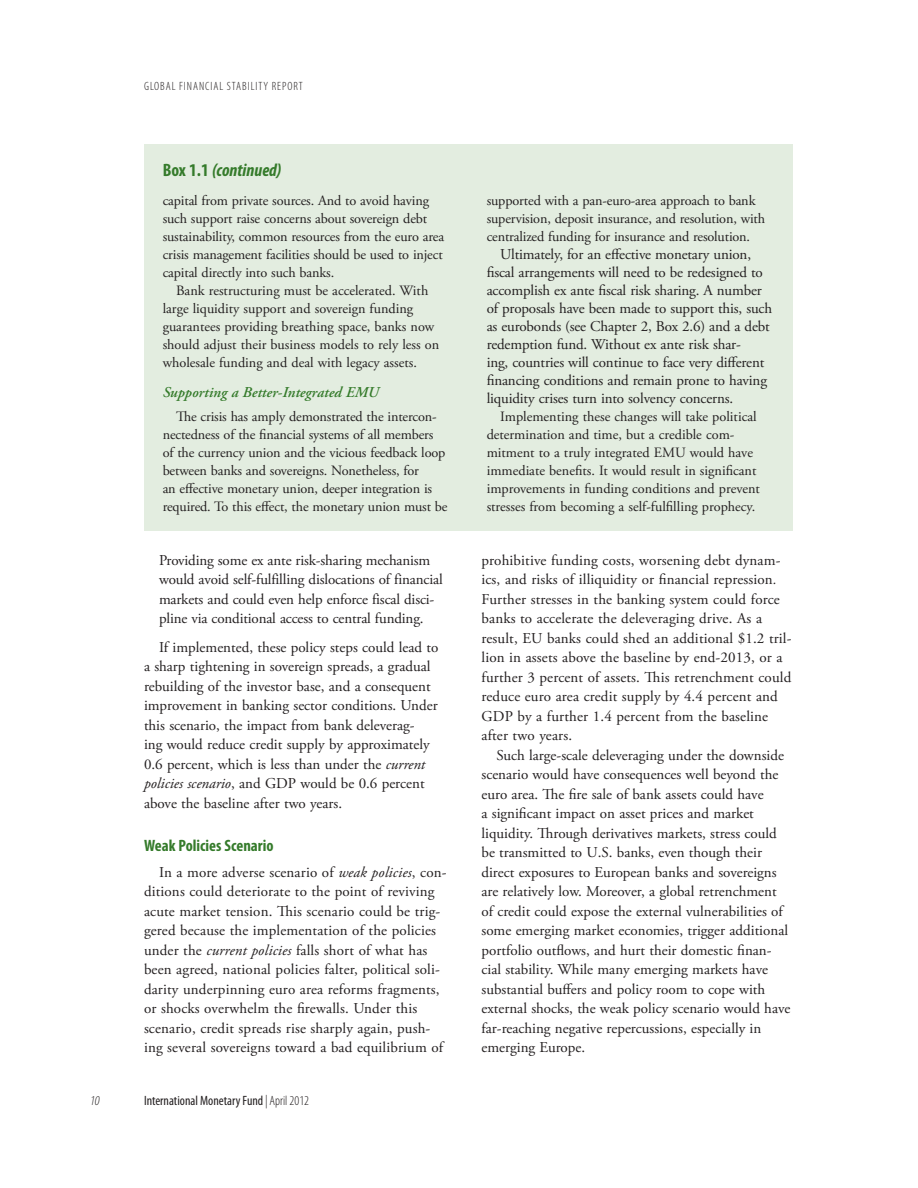
<style>
.page{position:relative;width:918px;height:1188px;background:#fff}
.page>*{position:absolute;margin:0;border:0;box-sizing:border-box;transform-origin:0 0}
.t1{font:italic 700 condensed 18px "Myriad Pro";color:#357b2b}
.t2{font:700 condensed 16.5px "Myriad Pro";color:#357b2b}
.t3{font:15px/19.5px "Adobe Garamond Pro";color:#231f20}
.t4{font:italic 600 15px "Adobe Garamond Pro";color:#357b2b}
.t5{font:14.25px/18px "Adobe Garamond Pro";letter-spacing:-.01em;color:#231f20}
.t6{font:condensed 13.5px "Myriad Pro";color:#231f20}
.t7{font:italic 300 condensed 13.5px "Myriad Pro";color:#231f20}
.t8{font:300 condensed 12px "Myriad Pro";letter-spacing:.08em;color:#231f20}
.s1{font-style:normal}
.s2{font-style:italic}
.s3{font-weight:300;font-style:italic}
.s4{font-weight:300}
</style>
<div class="page">
<div style="left:145px;top:144px;width:648px;height:387px;background:#e3ede0"></div>
<p class="t8" style="left:144px;top:80px;width:160px">GLOBAL FINANCIAL STABILITY REPORT</p>
<p class="t1" style="left:163px;top:158px;width:120px"><span class="s1">Box 1.1</span> (continued)</p>
<p class="t5" style="left:163px;top:192px;width:283px">capital from private sources. And to avoid having such support raise concerns about sovereign debt sustainability, common resources from the euro area crisis management facilities should be used to inject capital directly into such banks.</p>
<p class="t5" style="left:163px;top:282px;width:278px;text-indent:13px">Bank restructuring must be accelerated. With large liquidity support and sovereign funding guarantees providing breathing space, banks now should adjust their business models to rely less on wholesale funding and deal with legacy assets.</p>
<p class="t4" style="left:163px;top:384px;width:218px">Supporting a Better-Integrated EMU</p>
<p class="t5" style="left:163px;top:408px;width:286px;text-indent:13px">The crisis has amply demonstrated the intercon&shy;nectedness of the financial systems of all members of the currency union and the vicious feedback loop between banks and sovereigns. Nonetheless, for<br>an effective monetary union, deeper integration is required. To this effect, the monetary union must be</p>
<p class="t3" style="left:159px;top:551px;width:285px">Providing some ex ante risk-sharing mechanism would avoid self-fulfilling dislocations of financial markets and could even help enforce fiscal disci&shy;pline via conditional access to central funding.</p>
<p class="t3" style="left:144px;top:638px;width:296px;text-indent:15px">If implemented, these policy steps could lead to a sharp tightening in sovereign spreads, a gradual rebuilding of the investor base, and a consequent improvement in banking sector conditions. Under this scenario, the impact from bank deleverag-<br>ing would reduce credit supply by approximately 0.6 percent, which is less than under the <span class="s2">current policies scenario</span>, and GDP would be 0.6 percent above the baseline after two years.</p>
<p class="t2" style="left:144px;top:835px;width:131px">Weak Policies Scenario</p>
<p class="t3" style="left:144px;top:863px;width:304px;text-indent:15px">In a more adverse scenario of <span class="s2">weak policies</span>, con&shy;ditions could deteriorate to the point of reviving acute market tension. This scenario could be trig&shy;gered because the implementation of the policies under the <span class="s2">current policies</span> falls short of what has been agreed, national policies falter, political soli&shy;darity underpinning euro area reforms fragments, or shocks overwhelm the firewalls. Under this scenario, credit spreads rise sharply again, push&shy;ing several sovereigns toward a bad equilibrium of</p>
<p class="t7" style="left:90px;top:1093px;width:11px">10</p>
<p class="t6" style="left:144px;top:1093px;width:167px">International Monetary Fund <span class="s3">|</span> <span class="s4">April 2012</span></p>
<p class="t5" style="left:487px;top:192px;width:280px">supported with a pan-euro-area approach to bank supervision, deposit insurance, and resolution, with centralized funding for insurance and resolution.</p>
<p class="t3" style="left:487px;top:246px;width:287px;line-height:18px;text-indent:14px">Ultimately, for an effective monetary union, fiscal arrangements will need to be redesigned to accomplish ex ante fiscal risk sharing. A number of proposals have been made to support this, such as eurobonds (see Chapter 2, Box 2.6) and a debt redemption fund. Without ex ante risk shar-<br>ing, countries will continue to face very different financing conditions and remain prone to having liquidity crises turn into solvency concerns.</p>
<p class="t5" style="left:487px;top:408px;width:275px;text-indent:13px">Implementing these changes will take political determination and time, but a credible com&shy;mitment to a truly integrated EMU would have immediate benefits. It would result in significant improvements in funding conditions and prevent stresses from becoming a self-fulfilling prophecy.</p>
<p class="t3" style="left:482px;top:551px;width:312px">prohibitive funding costs, worsening debt dynam&shy;ics, and risks of illiquidity or financial repression<span class="s2">.<br></span>Further stresses in the banking system could force banks to accelerate the deleveraging drive. As a result, EU banks could shed an additional $1.2 tril&shy;lion in assets above the baseline by end-2013, or a further 3 percent of assets. This retrenchment could reduce euro area credit supply by 4.4 percent and GDP by a further 1.4 percent from the baseline after two years.</p>
<p class="t3" style="left:482px;top:746px;width:310px;text-indent:15px">Such large-scale deleveraging under the downside scenario would have consequences well beyond the euro area. The fire sale of bank assets could have<br>a significant impact on asset prices and market liquidity. Through derivatives markets, stress could be transmitted to U.S. banks, even though their direct exposures to European banks and sovereigns are relatively low. Moreover, a global retrenchment of credit could expose the external vulnerabilities of some emerging market economies, trigger additional portfolio outflows, and hurt their domestic finan&shy;cial stability. While many emerging markets have substantial buffers and policy room to cope with external shocks, the weak policy scenario would have far-reaching negative repercussions, especially in emerging Europe.</p>
</div>
